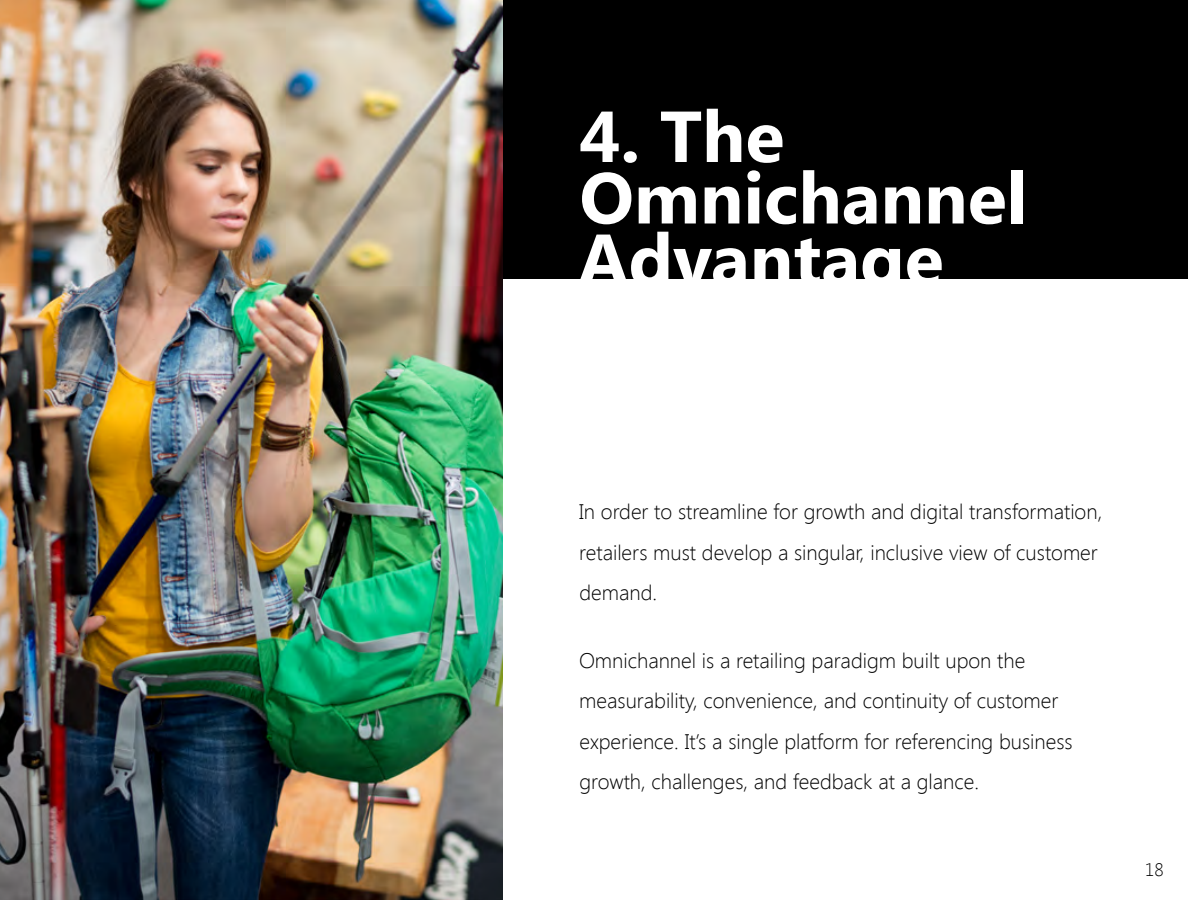
<style>
.page{position:relative;width:1188px;height:900px;background:#fff}
.page>*{position:absolute;margin:0;border:0;box-sizing:border-box;transform-origin:0 0}
.t1{font:700 72px/61.5px "Segoe UI";color:#fff}
.t2{font:300 21px/40.5px "Segoe UI";color:#000}
.t3{font:300 18px "Segoe UI";color:#000}
</style>
<div class="page">
<div style="left:472px;top:0;width:716px;height:279px;background:#000"></div>
<img style="left:0;top:0;width:502px;height:900px">
<h1 class="t1" style="left:578px;top:102px;width:451px">4. The<br>Omnichannel<br>Advantage</h1>
<p class="t2" style="left:579px;top:491px;width:525px">In order to streamline for growth and digital transformation, retailers must develop a singular, inclusive view of customer demand.</p>
<p class="t2" style="left:579px;top:639px;width:495px">Omnichannel is a retailing paradigm built upon the measurability, convenience, and continuity of customer experience. It’s a single platform for referencing business growth, challenges, and feedback at a glance.</p>
<p class="t3" style="left:1145px;top:858px;width:20px">18</p>
</div>
